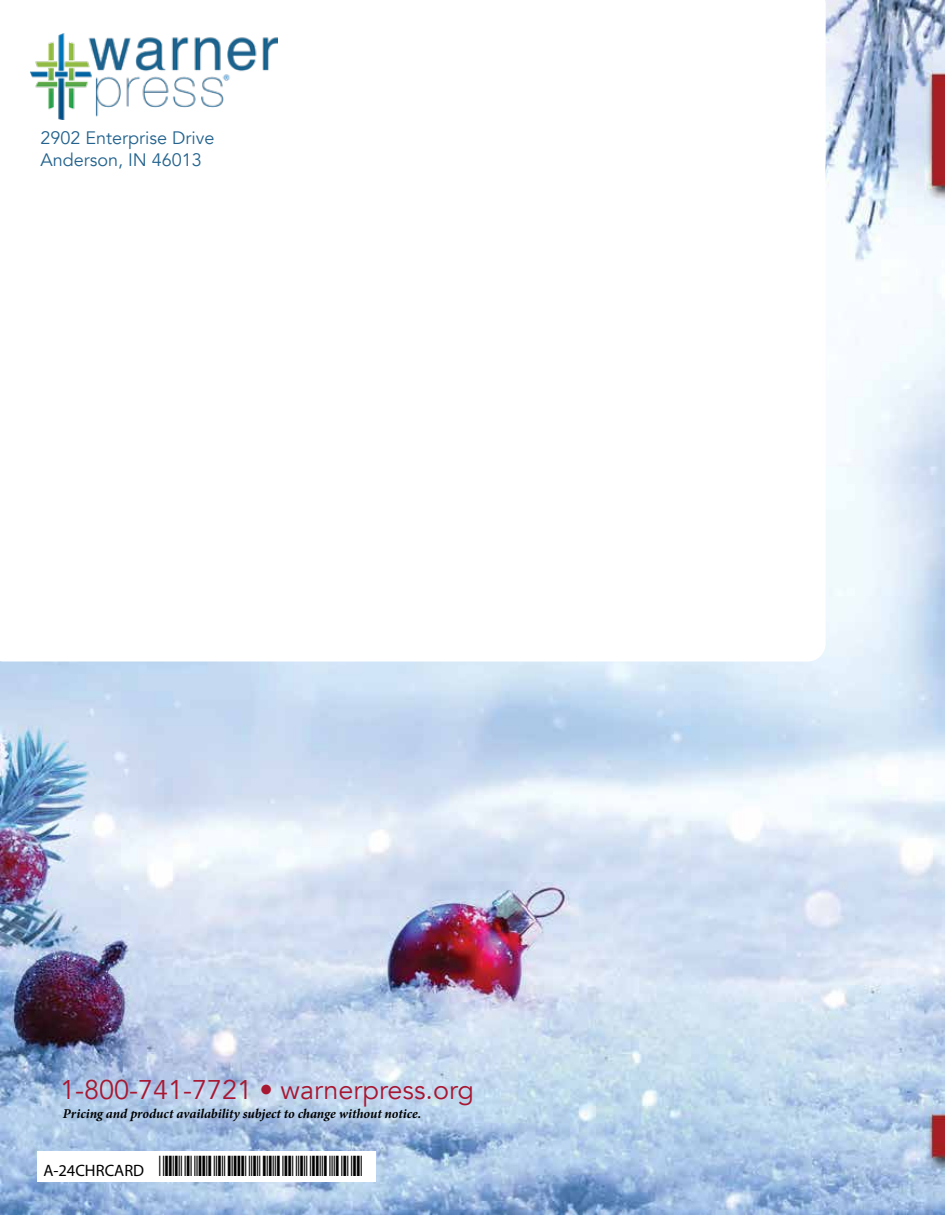
<style>
.page{position:relative;width:945px;height:1215px;background:#fff}
.page>*{position:absolute;margin:0;border:0;box-sizing:border-box;transform-origin:0 0}
.t1{font:27px "Avenir";color:#a81731}
.t2{font:18px/21.6px "Avenir";color:#23638e}
.t3{font:16.5px "Myriad Pro";color:#000}
.t4{font:italic 700 13.5px "Minion Pro";letter-spacing:-.005em;color:#000}
</style>
<div class="page">
<img style="left:0;top:0;width:945px;height:1215px">
<div style="left:38px;top:1151px;width:338px;height:30px;background:#fff"></div>
<svg style="left:0;top:0;width:826px;height:662px"></svg>
<img style="left:31px;top:33px;width:247px;height:86px">
<h2 class="t2" style="left:40px;top:128px;width:175px">2902 Enterprise Drive<br>Anderson, IN 46013</h2>
<h1 class="t1" style="left:60px;top:1074px;width:416px">1-800-741-7721 • warnerpress.org</h1>
<p class="t4" style="left:63px;top:1104px;width:360px">Pricing and product availability subject to change without notice.</p>
<p class="t3" style="left:43px;top:1160px;width:102px">A-24CHRCARD</p>
</div>
